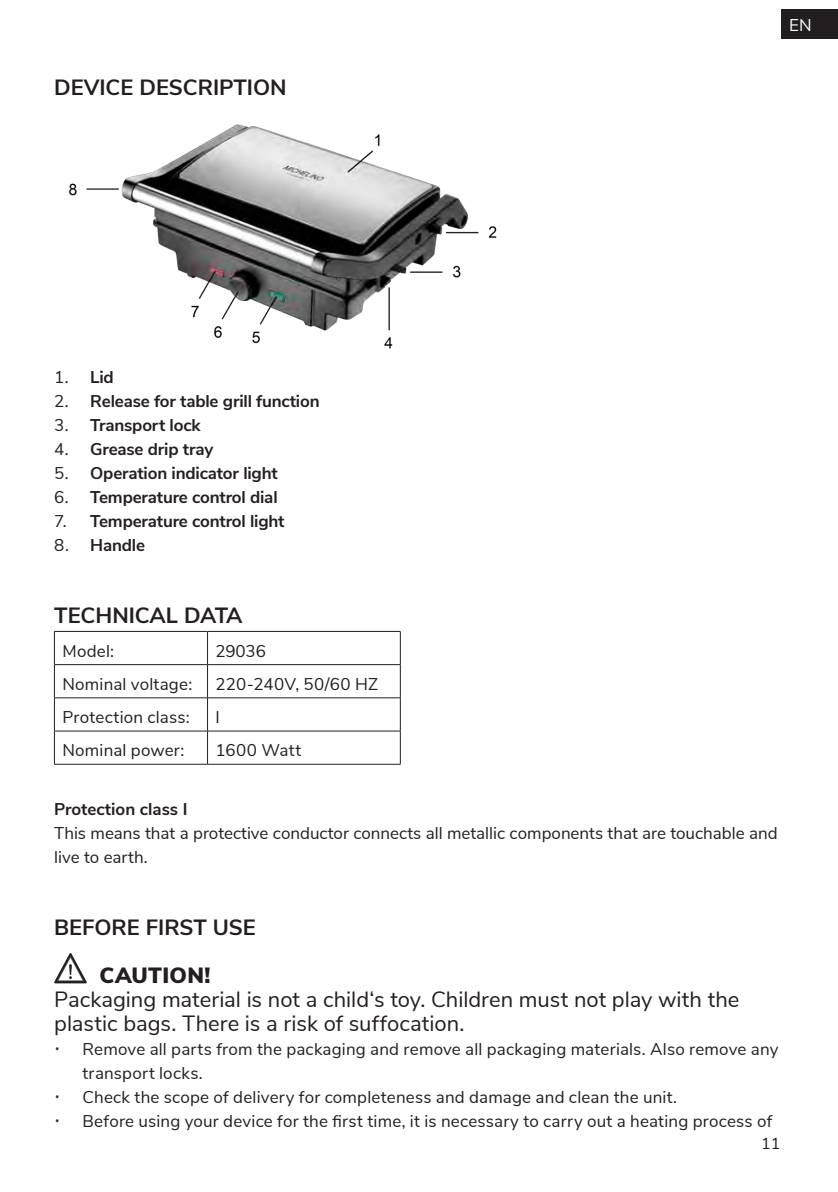
<style>
.page{position:relative;width:838px;height:1192px;background:#fff}
.page>*{position:absolute;margin:0;border:0;box-sizing:border-box;transform-origin:0 0}
.t1{font:22px/24px "Nunito Sans";color:#231f20}
.t2{font:700 22px "Nunito Sans";color:#231f20}
.t3{font:900 22px "Nunito Sans";letter-spacing:.015em;color:#231f20}
.t4{font:17px/24px "Nunito Sans";letter-spacing:.01em;color:#231f20}
.t5{font:700 17px "Nunito Sans";letter-spacing:-.01em;color:#231f20}
.t6{font:17px "Nunito Sans";color:#fff}
.t7{font:16px "Nunito Sans";color:#231f20}
.s1{font-weight:400}
.s2{font-family:"Open Sans";font-weight:300;color:#312f30}
</style>
<div class="page">
<div style="left:781px;top:9px;width:57px;height:30px;background:#231f20"></div>
<img style="left:69px;top:124px;width:428px;height:225px">
<hr style="left:54px;top:631px;width:154px;height:1px;background:#231f20">
<hr style="left:54px;top:631px;width:1px;height:33px;background:#231f20">
<hr style="left:208px;top:631px;width:193px;height:1px;background:#231f20">
<hr style="left:207px;top:631px;width:1px;height:33px;background:#231f20">
<hr style="left:400px;top:631px;width:1px;height:33px;background:#231f20">
<hr style="left:54px;top:664px;width:154px;height:1px;background:#231f20">
<hr style="left:54px;top:664px;width:1px;height:33px;background:#231f20">
<hr style="left:208px;top:664px;width:193px;height:1px;background:#231f20">
<hr style="left:207px;top:664px;width:1px;height:33px;background:#231f20">
<hr style="left:400px;top:664px;width:1px;height:33px;background:#231f20">
<hr style="left:54px;top:697px;width:154px;height:1px;background:#231f20">
<hr style="left:54px;top:698px;width:1px;height:32px;background:#231f20">
<hr style="left:208px;top:697px;width:193px;height:1px;background:#231f20">
<hr style="left:207px;top:698px;width:1px;height:32px;background:#231f20">
<hr style="left:400px;top:698px;width:1px;height:32px;background:#231f20">
<hr style="left:54px;top:730px;width:154px;height:1px;background:#231f20">
<hr style="left:54px;top:731px;width:1px;height:33px;background:#231f20">
<hr style="left:208px;top:730px;width:193px;height:1px;background:#231f20">
<hr style="left:207px;top:731px;width:1px;height:33px;background:#231f20">
<hr style="left:400px;top:731px;width:1px;height:33px;background:#231f20">
<hr style="left:54px;top:763px;width:154px;height:1px;background:#231f20">
<hr style="left:208px;top:763px;width:193px;height:1px;background:#231f20">
<svg style="left:54px;top:953px;width:33px;height:30px"></svg>
<p class="t2" style="left:54px;top:71px;width:234px">DEVICE DESCRIPTION</p>
<p class="t6" style="left:789px;top:13px;width:24px">EN</p>
<p class="t5" style="left:54px;top:364px;width:61px"><span class="s1">1.</span> Lid</p>
<p class="t5" style="left:54px;top:388px;width:267px"><span class="s1">2.</span> Release for table grill function</p>
<p class="t5" style="left:54px;top:412px;width:148px"><span class="s1">3.</span> Transport lock</p>
<p class="t5" style="left:54px;top:436px;width:161px"><span class="s1">4.</span> Grease drip tray</p>
<p class="t5" style="left:54px;top:460px;width:225px"><span class="s1">5.</span> Operation indicator light</p>
<p class="t5" style="left:54px;top:484px;width:225px"><span class="s1">6.</span> Temperature control dial</p>
<p class="t5" style="left:54px;top:508px;width:232px"><span class="s1">7.</span> Temperature control light</p>
<p class="t5" style="left:54px;top:532px;width:92px"><span class="s1">8.</span> Handle</p>
<p class="t2" style="left:54px;top:599px;width:190px">TECHNICAL DATA</p>
<p class="t4" style="left:62px;top:637px;width:53px">Model:</p>
<p class="t4" style="left:216px;top:637px;width:52px">29036</p>
<p class="t4" style="left:62px;top:670px;width:131px">Nominal voltage:</p>
<p class="t4" style="left:216px;top:670px;width:164px">220-240V, 50/60 HZ</p>
<p class="t4" style="left:62px;top:704px;width:129px">Protection class:</p>
<p class="t4" style="left:216px;top:704px;width:6px">I</p>
<p class="t4" style="left:62px;top:737px;width:123px">Nominal power:</p>
<p class="t4" style="left:216px;top:737px;width:87px">1600 Watt</p>
<p class="t5" style="left:54px;top:796px;width:135px">Protection class I</p>
<p class="t4" style="left:54px;top:820px;width:725px">This means that a protective conductor connects all metallic components that are touchable and live to earth.</p>
<p class="t2" style="left:54px;top:911px;width:203px">BEFORE FIRST USE</p>
<p class="t3" style="left:99px;top:959px;width:113px">CAUTION!</p>
<p class="t1" style="left:54px;top:986px;width:687px">Packaging material is not a child‘s toy. Children must not play with the plastic bags. There is a risk of suffocation.</p>
<p class="t4" style="left:83px;top:1036px;width:697px;text-indent:-28px"><span class="s2">•</span> Remove all parts from the packaging and remove all packaging materials. Also remove any transport locks.</p>
<p class="t4" style="left:54px;top:1084px;width:624px"><span class="s2">•</span> Check the scope of delivery for completeness and damage and clean the unit.</p>
<p class="t4" style="left:54px;top:1108px;width:719px"><span class="s2">•</span> Before using your device for the first time, it is necessary to carry out a heating process of</p>
<p class="t7" style="left:761px;top:1131px;width:21px">11</p>
</div>
